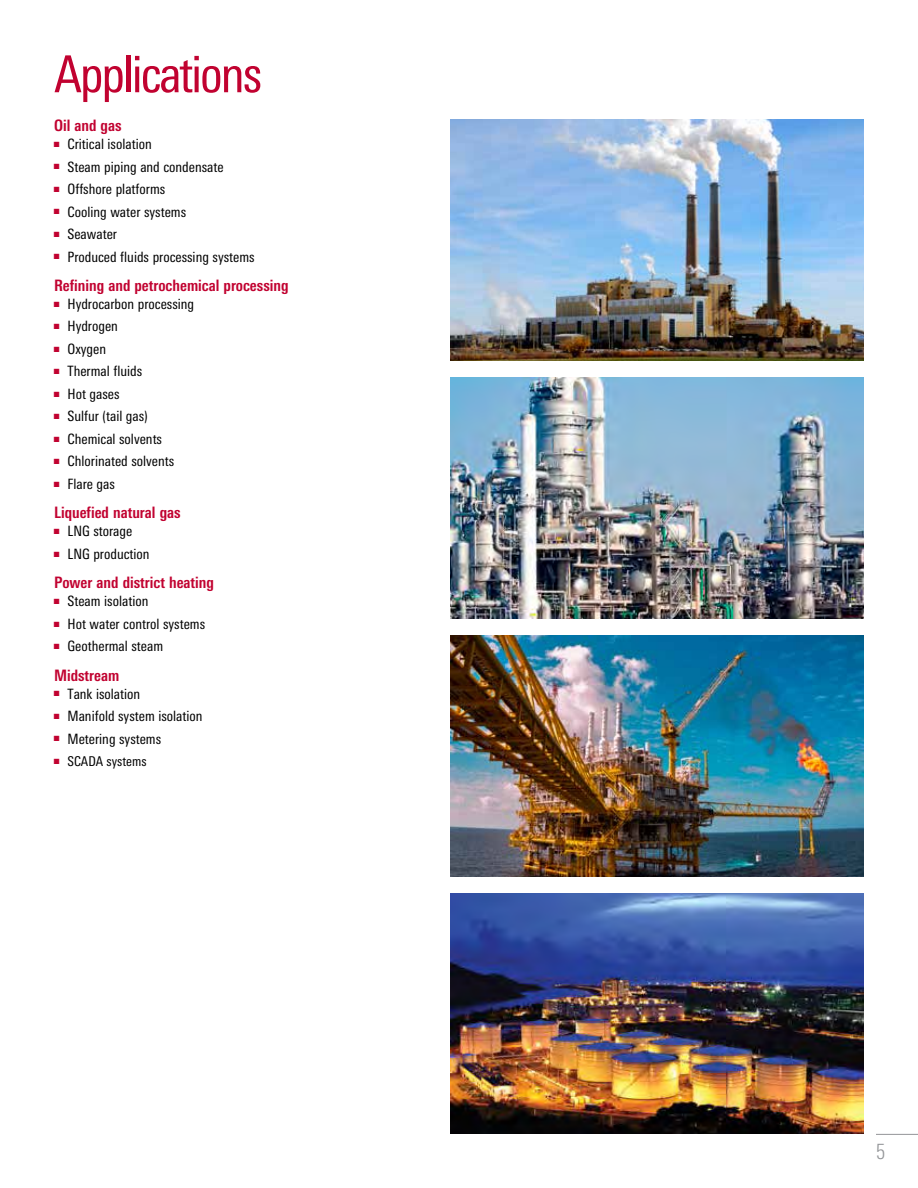
<style>
.page{position:relative;width:918px;height:1188px;background:#fff}
.page>*{position:absolute;margin:0;border:0;box-sizing:border-box;transform-origin:0 0}
.t1{font:condensed 51px "Univers Next Pro";letter-spacing:-.04em;color:#c10230}
.t2{font:300 condensed 21px "Univers Next Pro";color:#939598}
.t3{font:700 condensed 15.75px "Univers Next Pro";color:#c10230}
.t4{font:condensed 14.25px "Univers Next Pro";color:#000}
.t5{font:condensed 13.5px "Univers Next Pro";color:#000}
</style>
<div class="page">
<img style="left:450px;top:119px;width:414px;height:241px">
<img style="left:450px;top:377px;width:414px;height:241px">
<img style="left:450px;top:635px;width:414px;height:241px">
<img style="left:450px;top:893px;width:414px;height:241px">
<hr style="left:876px;top:1134px;width:42px;height:1px;background:#939598">
<h1 class="t1" style="left:54px;top:45px;width:210px">Applications</h1>
<p class="t3" style="left:54px;top:116px;width:69px">Oil and gas</p>
<p class="t4" style="left:54px;top:136px;width:99px"><sup>■</sup> Critical isolation</p>
<p class="t4" style="left:54px;top:158px;width:171px"><sup>■</sup> Steam piping and condensate</p>
<p class="t4" style="left:54px;top:181px;width:113px"><sup>■</sup> Offshore platforms</p>
<p class="t4" style="left:54px;top:203px;width:134px"><sup>■</sup> Cooling water systems</p>
<p class="t4" style="left:54px;top:226px;width:65px"><sup>■</sup> Seawater</p>
<p class="t4" style="left:54px;top:248px;width:202px"><sup>■</sup> Produced fluids processing systems</p>
<p class="t3" style="left:54px;top:276px;width:236px">Refining and petrochemical processing</p>
<p class="t4" style="left:54px;top:296px;width:142px"><sup>■</sup> Hydrocarbon processing</p>
<p class="t4" style="left:54px;top:318px;width:66px"><sup>■</sup> Hydrogen</p>
<p class="t4" style="left:54px;top:341px;width:54px"><sup>■</sup> Oxygen</p>
<p class="t4" style="left:54px;top:363px;width:90px"><sup>■</sup> Thermal fluids</p>
<p class="t4" style="left:54px;top:386px;width:67px"><sup>■</sup> Hot gases</p>
<p class="t4" style="left:54px;top:408px;width:95px"><sup>■</sup> Sulfur (tail gas)</p>
<p class="t4" style="left:54px;top:431px;width:110px"><sup>■</sup> Chemical solvents</p>
<p class="t4" style="left:54px;top:453px;width:122px"><sup>■</sup> Chlorinated solvents</p>
<p class="t4" style="left:54px;top:476px;width:62px"><sup>■</sup> Flare gas</p>
<p class="t3" style="left:54px;top:503px;width:128px">Liquefied natural gas</p>
<p class="t4" style="left:54px;top:523px;width:80px"><sup>■</sup> LNG storage</p>
<p class="t4" style="left:54px;top:546px;width:97px"><sup>■</sup> LNG production</p>
<p class="t3" style="left:54px;top:573px;width:162px">Power and district heating</p>
<p class="t4" style="left:54px;top:593px;width:96px"><sup>■</sup> Steam isolation</p>
<p class="t4" style="left:54px;top:615px;width:153px"><sup>■</sup> Hot water control systems</p>
<p class="t4" style="left:54px;top:638px;width:111px"><sup>■</sup> Geothermal steam</p>
<p class="t3" style="left:54px;top:666px;width:67px">Midstream</p>
<p class="t4" style="left:54px;top:685px;width:88px"><sup>■</sup> Tank isolation</p>
<p class="t4" style="left:54px;top:708px;width:150px"><sup>■</sup> Manifold system isolation</p>
<p class="t4" style="left:54px;top:730px;width:109px"><sup>■</sup> Metering systems</p>
<p class="t5" style="left:54px;top:754px;width:94px"><sup>■</sup> SCADA systems</p>
<h2 class="t2" style="left:876px;top:1139px;width:11px">5</h2>
</div>
